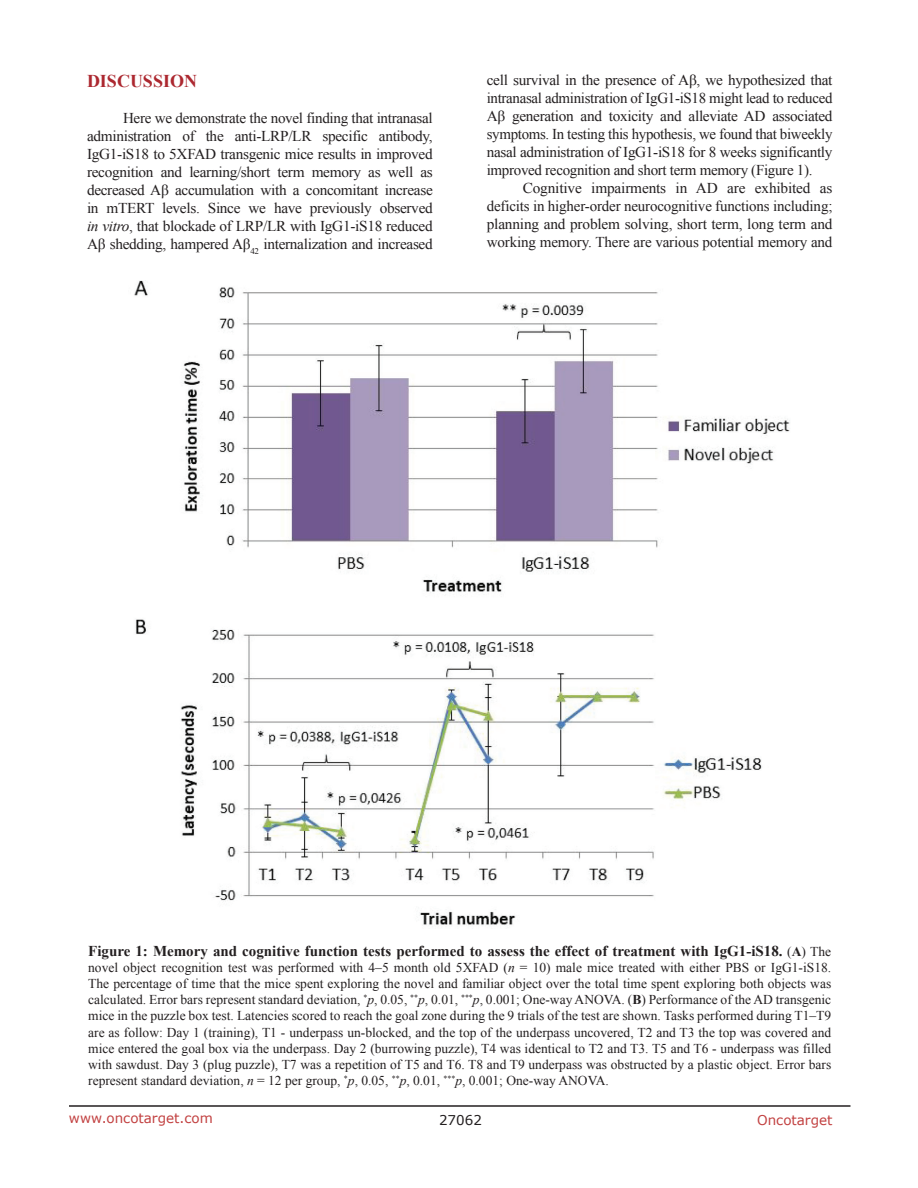
<style>
.page{position:relative;width:918px;height:1188px;background:#fff}
.page>*{position:absolute;margin:0;border:0;box-sizing:border-box;transform-origin:0 0}
.t1{font:700 18px "Times New Roman";color:#ac2830}
.t2{font:15px/18px "Times New Roman";letter-spacing:-.02em;color:#231f20;text-align:justify}
.t3{font:700 15px "Times New Roman";color:#231f20}
.t4{font:13.5px/16.2px "Times New Roman";color:#231f20;text-align:justify}
.t5{font:13.5px "Verdana";color:#c24141}
.t6{font:13.5px "Verdana";color:#231f20}
.s1{font-style:italic}
.s2{font-weight:400;font-size:13.5px}
.s3{font-size:13.5px}
.s4{font-weight:700}
</style>
<div class="page">
<hr style="left:69px;top:1105px;width:781px;height:2px;background:#231f20">
<img style="left:134px;top:281px;width:656px;height:644px">
<p class="t1" style="left:87px;top:69px;width:112px">DISCUSSION</p>
<p class="t2" style="left:87px;top:109px;width:347px;text-indent:36px">Here we demonstrate the novel finding that intranasal administration of the anti-LRP/LR specific antibody, IgG1-iS18 to 5XFAD transgenic mice results in improved recognition and learning/short term memory as well as decreased Aβ accumulation with a concomitant increase in mTERT levels. Since we have previously observed <span class="s1">in vitro</span>, that blockade of LRP/LR with IgG1-iS18 reduced Aβ shedding, hampered Aβ<sub>42</sub> internalization and increased</p>
<p class="t2" style="left:487px;top:71px;width:347px">cell survival in the presence of Aβ, we hypothesized that intranasal administration of IgG1-iS18 might lead to reduced Aβ generation and toxicity and alleviate AD associated symptoms. In testing this hypothesis, we found that biweekly nasal administration of IgG1-iS18 for 8 weeks significantly improved recognition and short term memory (Figure 1).</p>
<p class="t2" style="left:487px;top:179px;width:347px;text-indent:36px">Cognitive impairments in AD are exhibited as deficits in higher-order neurocognitive functions including; planning and problem solving, short term, long term and working memory. There are various potential memory and</p>
<p class="t3" style="left:88px;top:940px;width:745px">Figure 1: Memory and cognitive function tests performed to assess the effect of treatment with IgG1-iS18. <span class="s2">(</span><span class="s3">A</span><span class="s2">) The</span></p>
<p class="t4" style="left:88px;top:959px;width:745px">novel object recognition test was performed with 4–5 month old 5XFAD (<span class="s1">n</span> = 10) male mice treated with either PBS or IgG1-iS18.<br>The percentage of time that the mice spent exploring the novel and familiar object over the total time spent exploring both objects was calculated. Error bars represent standard deviation, <sup>*</sup><span class="s1">p</span>, 0.05, <sup>**</sup><span class="s1">p</span>, 0.01, <sup>***</sup><span class="s1">p</span>, 0.001; One-way ANOVA. (<span class="s4">B</span>) Performance of the AD transgenic mice in the puzzle box test. Latencies scored to reach the goal zone during the 9 trials of the test are shown. Tasks performed during T1–T9 are as follow: Day 1 (training), T1 - underpass un-blocked, and the top of the underpass uncovered, T2 and T3 the top was covered and mice entered the goal box via the underpass. Day 2 (burrowing puzzle), T4 was identical to T2 and T3. T5 and T6 - underpass was filled with sawdust. Day 3 (plug puzzle), T7 was a repetition of T5 and T6. T8 and T9 underpass was obstructed by a plastic object. Error bars represent standard deviation, <span class="s1">n</span> = 12 per group, <sup>*</sup><span class="s1">p</span>, 0.05, <sup>**</sup><span class="s1">p</span>, 0.01, <sup>***</sup><span class="s1">p</span>, 0.001; One-way ANOVA.</p>
<p class="t5" style="left:69px;top:1109px;width:145px">www.oncotarget.com</p>
<p class="t6" style="left:439px;top:1111px;width:44px">27062</p>
<p class="t5" style="left:757px;top:1111px;width:77px">Oncotarget</p>
</div>
